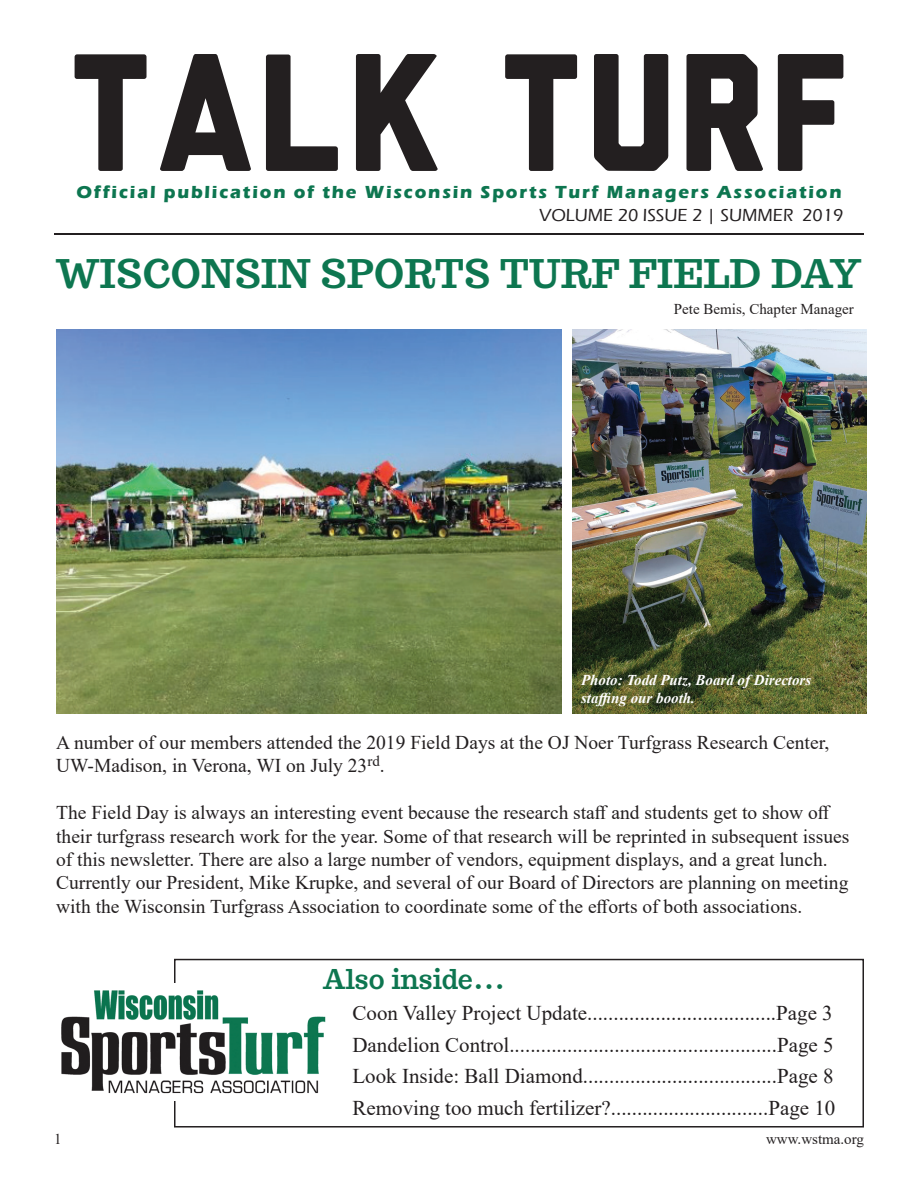
<style>
.page{position:relative;width:918px;height:1188px;background:#fff}
.page>*{position:absolute;margin:0;border:0;box-sizing:border-box;transform-origin:0 0}
.t1{font:700 39px "Trocchi";color:#0d7650}
.t2{font:700 27px "Trocchi";color:#0d7650}
.t3{font:21px/31.5px "Times New Roman";color:#231f20}
.t4{font:19.5px/23.4px "Times New Roman";color:#231f20}
.t5{font:700 18px "Eras ITC";letter-spacing:.1em;color:#0d7650}
.t6{font:500 18px "Eras ITC";color:#231f20}
.t7{font:italic 700 15px/18px "Times New Roman";color:#fff}
.t8{font:15px "Times New Roman";color:#231f20}
</style>
<div class="page">
<div style="left:174px;top:959px;width:690px;height:169px;border:2px solid #231f20"></div>
<img style="left:61px;top:984px;width:265px;height:117px">
<svg style="left:75px;top:54px;width:768px;height:117px"></svg>
<hr style="left:54px;top:234px;width:810px;height:1px;background:#231f20">
<img style="left:56px;top:329px;width:506px;height:385px">
<img style="left:572px;top:329px;width:294px;height:385px">
<p class="t5" style="left:76px;top:182px;width:767px">Official publication of the Wisconsin Sports Turf Managers Association</p>
<p class="t6" style="left:539px;top:205px;width:306px">VOLUME 20 ISSUE 2 | SUMMER 2019</p>
<h1 class="t1" style="left:56px;top:256px;width:807px">WISCONSIN SPORTS TURF FIELD DAY</h1>
<p class="t8" style="left:674px;top:299px;width:181px">Pete Bemis, Chapter Manager</p>
<p class="t7" style="left:581px;top:671px;width:232px">Photo: Todd Putz, Board of Directors staffing our booth.</p>
<p class="t4" style="left:56px;top:730px;width:775px">A number of our members attended the 2019 Field Days at the OJ Noer Turfgrass Research Center,<br>UW-Madison, in Verona, WI on July 23<sup>rd</sup>.</p>
<p class="t4" style="left:56px;top:800px;width:795px">The Field Day is always an interesting event because the research staff and students get to show off their turfgrass research work for the year. Some of that research will be reprinted in subsequent issues of this newsletter. There are also a large number of vendors, equipment displays, and a great lunch.<br>Currently our President, Mike Krupke, and several of our Board of Directors are planning on meeting with the Wisconsin Turfgrass Association to coordinate some of the efforts of both associations.</p>
<h2 class="t2" style="left:323px;top:966px;width:184px">Also inside...</h2>
<p class="t3" style="left:352px;top:997px;width:484px">Coon Valley Project Update....................................Page 3<br>Dandelion Control...................................................Page 5<br>Look Inside: Ball Diamond.....................................Page 8<br>Removing too much fertilizer?..............................Page 10</p>
<p class="t8" style="left:54px;top:1129px;width:9px">1</p>
<p class="t8" style="left:766px;top:1129px;width:99px">www.wstma.org</p>
</div>
